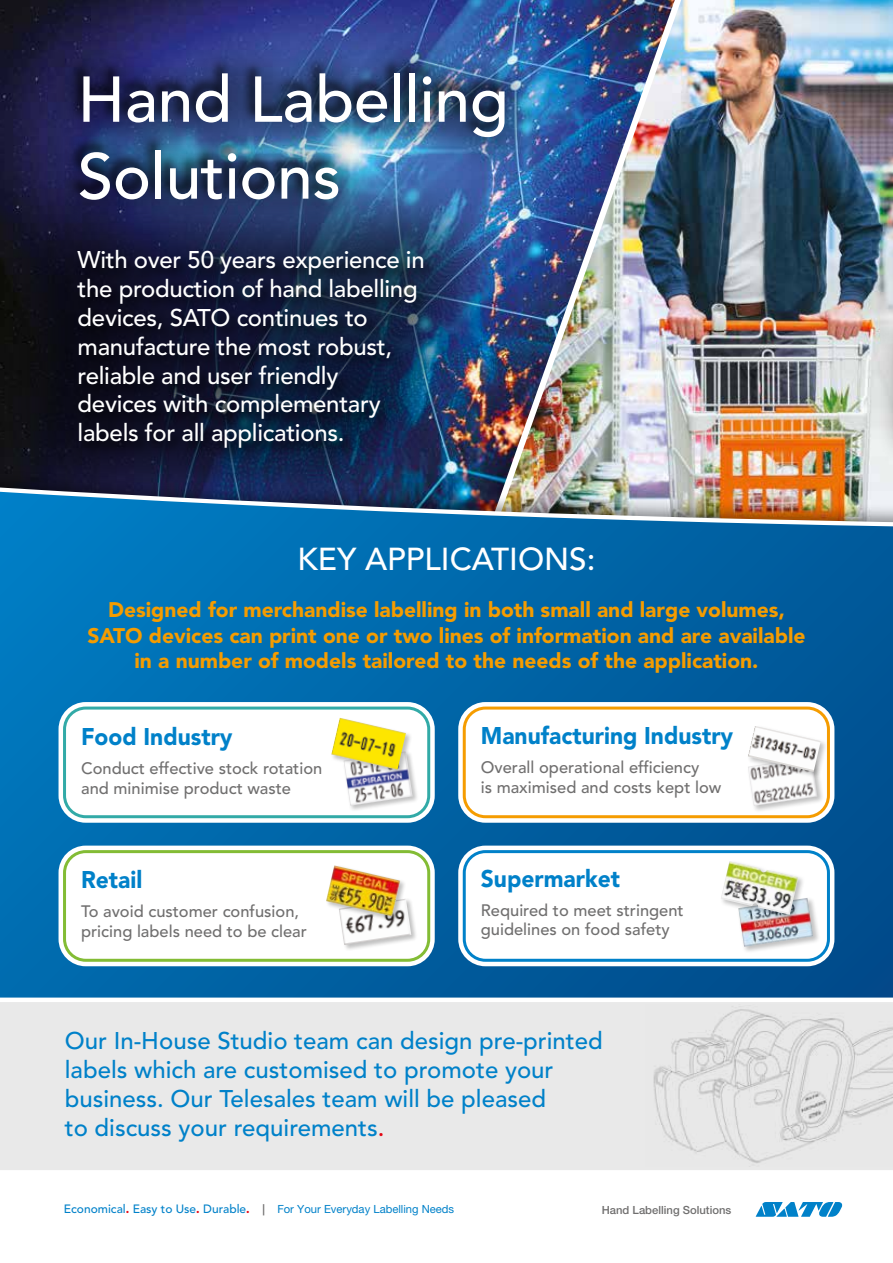
<style>
.page{position:relative;width:893px;height:1263px;background:#fff}
.page>*{position:absolute;margin:0;border:0;box-sizing:border-box;transform-origin:0 0}
.t1{font:500 64.05px/76.8px "Avenir";letter-spacing:-.005em;color:#fff}
.t2{font:500 31.5px "Avenir";color:#fff}
.t3{font:500 24px/28.8px "Avenir";letter-spacing:-.01em;color:#fff}
.t4{font:500 24px/28.8px "Avenir";color:#0081c9}
.t5{font:900 24px "Avenir";color:#0081c9;scale:.95 1}
.t6{font:900 21px/25.2px "Avenir";color:#f59c00;text-align:center}
.t7{font:500 16.5px/19.8px "Avenir";color:#706f6f}
.t8{font:11.25px "Helvetica Neue LT Pro";color:#0081c9}
.t9{font:500 11.25px "Helvetica Neue LT Pro";color:#706f6f}
.s1{color:#e30613}
.s2{font-family:"Avenir";font-weight:500;font-size:12px}
.s3{font-family:"Avenir";font-weight:900;font-size:12px;color:#e30613}
.s4{font-weight:500;color:#706f6f}
</style>
<div class="page">
<img style="left:0;top:0;width:476px;height:158px">
<img style="left:476px;top:0;width:417px;height:466px">
<div style="left:0;top:158px;width:514px;height:382px;background:#000;opacity:.6"></div>
<div style="left:41px;top:34px;width:504px;height:204px;background:#000;opacity:.4"></div>
<div style="left:0;top:466px;width:893px;height:797px;background:#000;opacity:.45"></div>
<div style="left:877px;top:318px;width:16px;height:150px;background:#000;opacity:.45"></div>
<svg style="left:890px;top:330px;width:3px;height:106px"></svg>
<svg style="left:0;top:492px;width:893px;height:503px;background:#0a69a7"></svg>
<div style="left:0;top:1170px;width:893px;height:93px;background:#fff"></div>
<svg style="left:756px;top:1202px;width:86px;height:15px"></svg>
<div style="left:0;top:995px;width:893px;height:175px;background:#e9e9e9"></div>
<img style="left:645px;top:1004px;width:248px;height:163px">
<svg style="left:880px;top:1168px;width:13px;height:2px"></svg>
<div style="left:59px;top:702px;width:376px;height:121px;border:12px solid #fff;border-radius:21px"></div>
<div style="left:458px;top:702px;width:376px;height:121px;border:12px solid #fff;border-radius:21px"></div>
<div style="left:59px;top:846px;width:376px;height:120px;border:12px solid #fff;border-radius:21px"></div>
<div style="left:458px;top:846px;width:376px;height:120px;border:12px solid #fff;border-radius:21px"></div>
<div style="left:65px;top:708px;width:364px;height:109px;background:#fff;border-radius:21px"></div>
<div style="left:63px;top:706px;width:367px;height:112px;border:3px solid #32aaa7;border-radius:21px"></div>
<div style="left:464px;top:708px;width:364px;height:109px;background:#fff;border-radius:21px"></div>
<div style="left:463px;top:706px;width:367px;height:112px;border:3px solid #f59c00;border-radius:21px"></div>
<div style="left:65px;top:852px;width:364px;height:108px;background:#fff;border-radius:21px"></div>
<div style="left:63px;top:850px;width:367px;height:112px;border:3px solid #83bc35;border-radius:21px"></div>
<div style="left:464px;top:852px;width:364px;height:108px;background:#fff;border-radius:21px"></div>
<div style="left:463px;top:850px;width:367px;height:112px;border:3px solid #0081c9;border-radius:21px"></div>
<div style="left:338px;top:898px;width:80px;height:54px;background:#000;opacity:.25"></div>
<img style="left:339px;top:899px;width:72px;height:46px">
<div style="left:325px;top:864px;width:82px;height:59px;background:#000;opacity:.25"></div>
<img style="left:326px;top:865px;width:74px;height:51px">
<div style="left:737px;top:897px;width:84px;height:57px;background:#000;opacity:.25"></div>
<img style="left:738px;top:898px;width:75px;height:49px">
<div style="left:343px;top:750px;width:76px;height:62px;background:#000;opacity:.25"></div>
<img style="left:344px;top:751px;width:69px;height:55px">
<div style="left:747px;top:756px;width:77px;height:57px;background:#000;opacity:.25"></div>
<img style="left:748px;top:779px;width:69px;height:27px">
<div style="left:720px;top:860px;width:85px;height:62px;background:#000;opacity:.25"></div>
<img style="left:721px;top:861px;width:77px;height:54px">
<div style="left:330px;top:717px;width:82px;height:60px;background:#000;opacity:.25"></div>
<img style="left:331px;top:718px;width:75px;height:52px">
<div style="left:747px;top:725px;width:81px;height:54px;background:#000;opacity:.25"></div>
<img style="left:748px;top:726px;width:73px;height:46px">
<h1 class="t1" style="left:78px;top:63px;width:433px">Hand Labelling<br>Solutions</h1>
<h3 class="t3" style="left:78px;top:246px;width:349px">With over 50 years experience in the production of hand labelling devices, SATO continues to manufacture the most robust, reliable and user friendly<br>devices with complementary labels for all applications.</h3>
<h2 class="t2" style="left:297px;top:541px;width:300px">KEY APPLICATIONS:</h2>
<p class="t6" style="left:87px;top:597px;width:720px">Designed for merchandise labelling in both small and large volumes,<br>SATO devices can print one or two lines of information and are available in a number of models tailored to the needs of the application.</p>
<h3 class="t5" style="left:81px;top:722px;width:161px">Food Industry</h3>
<p class="t7" style="left:81px;top:759px;width:243px">Conduct effective stock rotation and minimise product waste</p>
<h3 class="t5" style="left:81px;top:865px;width:66px">Retail</h3>
<p class="t7" style="left:81px;top:902px;width:227px">To avoid customer confusion, pricing labels need to be clear</p>
<h3 class="t5" style="left:481px;top:721px;width:267px">Manufacturing Industry</h3>
<p class="t7" style="left:481px;top:758px;width:242px">Overall operational efficiency<br>is maximised and costs kept low</p>
<h3 class="t5" style="left:481px;top:864px;width:148px">Supermarket</h3>
<p class="t7" style="left:481px;top:900px;width:204px">Required to meet stringent guidelines on food safety</p>
<h3 class="t4" style="left:65px;top:1027px;width:539px">Our In-House Studio team can design pre-printed labels which are customised to promote your business. Our Telesales team will be pleased<br>to discuss your requirements<span class="s1">.</span></h3>
<p class="t8" style="left:64px;top:1202px;width:392px"><span class="s2">Economical</span><span class="s3">.</span> <span class="s2">Easy to Use</span><span class="s3">.</span> <span class="s2">Durable</span><span class="s3">.</span> <span class="s4">|</span> For Your Everyday Labelling Needs</p>
<p class="t9" style="left:602px;top:1203px;width:131px">Hand Labelling Solutions</p>
</div>
